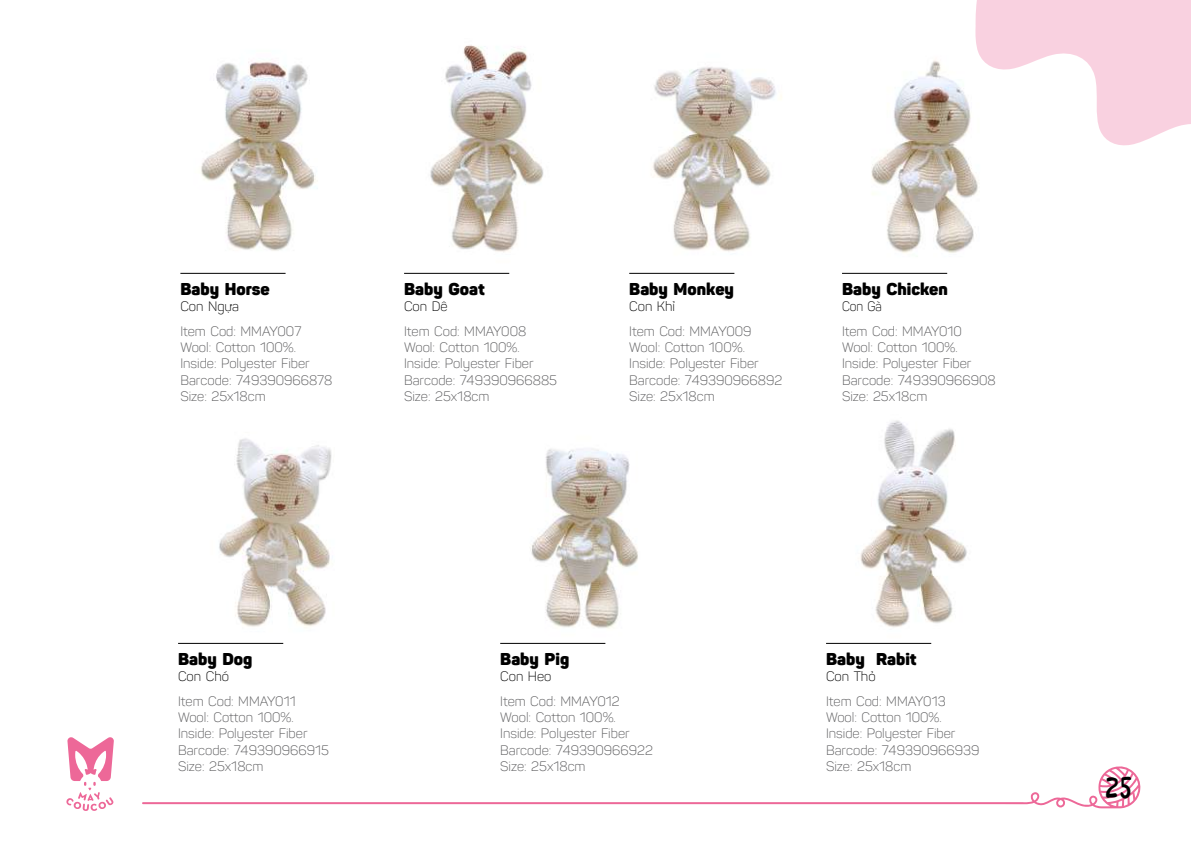
<style>
.page{position:relative;width:1191px;height:842px;background:#fff}
.page>*{position:absolute;margin:0;border:0;box-sizing:border-box;transform-origin:0 0}
.t1{font:34px "i Ciel Stabile";color:#000}
.t2{font:900 16.8px "i Ciel Panton";color:#000}
.t3{font:300 13.6px/16.2px "i Ciel Panton";color:#59595b}
.t4{font:300 13.6px "i Ciel Panton";color:#000}
.t5{font:300 13.6px "i Ciel Panton";color:#000;scale:.92 1}
</style>
<div class="page">
<svg style="left:975px;top:0;width:216px;height:145px"></svg>
<svg style="left:142px;top:766px;width:998px;height:42px"></svg>
<svg style="left:66px;top:737px;width:48px;height:74px"></svg>
<img style="left:826px;top:420px;width:141px;height:224px">
<img style="left:178px;top:438px;width:154px;height:206px">
<img style="left:500px;top:449px;width:138px;height:195px">
<hr style="left:500px;top:643px;width:105px;height:1px;background:#000">
<hr style="left:826px;top:643px;width:105px;height:1px;background:#000">
<hr style="left:178px;top:643px;width:105px;height:1px;background:#000">
<img style="left:180px;top:60px;width:138px;height:214px">
<img style="left:404px;top:45px;width:140px;height:229px">
<img style="left:629px;top:67px;width:153px;height:207px">
<img style="left:842px;top:26px;width:216px;height:248px">
<hr style="left:180px;top:273px;width:105px;height:1px;background:#000">
<hr style="left:404px;top:273px;width:105px;height:1px;background:#000">
<hr style="left:629px;top:273px;width:105px;height:1px;background:#000">
<hr style="left:842px;top:273px;width:105px;height:1px;background:#000">
<p class="t2" style="left:180px;top:276px;width:91px">Baby Horse</p>
<p class="t4" style="left:180px;top:297px;width:60px">Con Ngựa</p>
<p class="t3" style="left:180px;top:322px;width:153px">Item Cod: MMAY007<br>Wool: Cotton 100%.<br>Inside: Polyester Fiber<br>Barcode: 749390966878<br>Size: 25x18cm</p>
<p class="t2" style="left:404px;top:276px;width:82px">Baby Goat</p>
<p class="t4" style="left:404px;top:297px;width:45px">Con Dê</p>
<p class="t3" style="left:404px;top:322px;width:154px">Item Cod: MMAY008<br>Wool: Cotton 100%.<br>Inside: Polyester Fiber<br>Barcode: 749390966885<br>Size: 25x18cm</p>
<p class="t2" style="left:629px;top:276px;width:106px">Baby Monkey</p>
<p class="t4" style="left:629px;top:297px;width:47px">Con Khỉ</p>
<p class="t3" style="left:629px;top:322px;width:155px">Item Cod: MMAY009<br>Wool: Cotton 100%.<br>Inside: Polyester Fiber<br>Barcode: 749390966892<br>Size: 25x18cm</p>
<p class="t2" style="left:842px;top:276px;width:107px">Baby Chicken</p>
<p class="t5" style="left:842px;top:297px;width:45px">Con Gà</p>
<p class="t3" style="left:842px;top:322px;width:155px">Item Cod: MMAY010<br>Wool: Cotton 100%.<br>Inside: Polyester Fiber<br>Barcode: 749390966908<br>Size: 25x18cm</p>
<p class="t2" style="left:178px;top:646px;width:76px">Baby Dog</p>
<p class="t4" style="left:178px;top:667px;width:52px">Con Chó</p>
<p class="t3" style="left:178px;top:692px;width:152px">Item Cod: MMAY011<br>Wool: Cotton 100%.<br>Inside: Polyester Fiber<br>Barcode: 749390966915<br>Size: 25x18cm</p>
<p class="t2" style="left:500px;top:646px;width:71px">Baby Pig</p>
<p class="t4" style="left:500px;top:667px;width:53px">Con Heo</p>
<p class="t3" style="left:500px;top:692px;width:154px">Item Cod: MMAY012<br>Wool: Cotton 100%.<br>Inside: Polyester Fiber<br>Barcode: 749390966922<br>Size: 25x18cm</p>
<p class="t2" style="left:826px;top:646px;width:92px">Baby Rabit</p>
<p class="t4" style="left:826px;top:667px;width:51px">Con Thỏ</p>
<p class="t3" style="left:826px;top:692px;width:155px">Item Cod: MMAY013<br>Wool: Cotton 100%.<br>Inside: Polyester Fiber<br>Barcode: 749390966939<br>Size: 25x18cm</p>
<h1 class="t1" style="left:1105px;top:771px;width:29px">25</h1>
</div>
